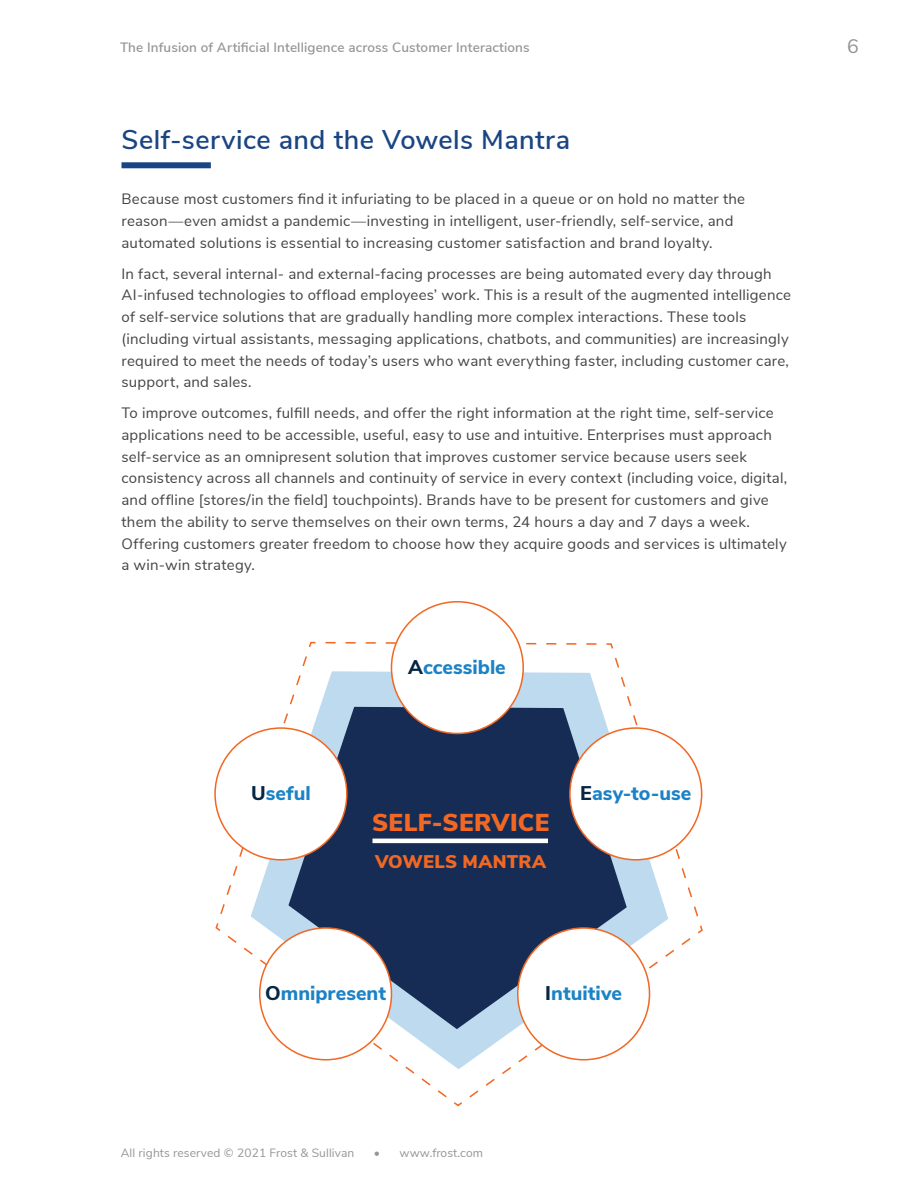
<style>
.page{position:relative;width:918px;height:1188px;background:#fff}
.page>*{position:absolute;margin:0;border:0;box-sizing:border-box;transform-origin:0 0}
.t1{font:600 27px "Nunito Sans";letter-spacing:.015em;color:#1a4583}
.t2{font:900 24.45px "Nunito Sans";letter-spacing:.01em;color:#f26823}
.t3{font:800 19.8px "Nunito Sans";color:#1b82c5}
.t4{font:19.5px "Nunito Sans";color:#939598}
.t5{font:900 18.3px "Nunito Sans";letter-spacing:.01em;color:#f26823}
.Text_body{font:15px/21.8px "Nunito Sans";letter-spacing:.015em;color:#434445}
.t6{font:600 13.5px "Nunito Sans";letter-spacing:.01em;color:#939598}
.t7{font:12px "Nunito Sans";letter-spacing:.01em;color:#939598}
.s1{color:#072643}
</style>
<div class="page">
<div style="left:122px;top:162px;width:89px;height:6px;background:#1a4583"></div>
<svg style="left:215px;top:641px;width:488px;height:466px"></svg>
<svg style="left:251px;top:671px;width:417px;height:398px"></svg>
<svg style="left:288px;top:707px;width:339px;height:322px;background:#2d4165"></svg>
<hr style="left:372px;top:839px;width:176px;height:4px;background:#fff">
<div style="left:391px;top:602px;width:132px;height:131px;background:#fff;border-radius:50%"></div>
<div style="left:570px;top:728px;width:132px;height:132px;background:#fff;border-radius:50%"></div>
<div style="left:518px;top:928px;width:132px;height:132px;background:#fff;border-radius:50%"></div>
<div style="left:260px;top:928px;width:131px;height:132px;background:#fff;border-radius:50%"></div>
<div style="left:215px;top:728px;width:132px;height:132px;background:#fff;border-radius:50%"></div>
<p class="t6" style="left:120px;top:37px;width:411px">The Infusion of Artificial Intelligence across Customer Interactions</p>
<h3 class="t4" style="left:847px;top:32px;width:13px">6</h3>
<h1 class="t1" style="left:122px;top:120px;width:450px">Self-service and the Vowels Mantra</h1>
<p class="Text_body" style="left:122px;top:187px;width:625px">Because most customers find it infuriating to be placed in a queue or on hold no matter the reason—even amidst a pandemic—investing in intelligent, user-friendly, self-service, and automated solutions is essential to increasing customer satisfaction and brand loyalty.</p>
<p class="Text_body" style="left:122px;top:262px;width:671px">In fact, several internal- and external-facing processes are being automated every day through AI-infused technologies to offload employees’ work. This is a result of the augmented intelligence of self-service solutions that are gradually handling more complex interactions. These tools (including virtual assistants, messaging applications, chatbots, and communities) are increasingly required to meet the needs of today’s users who want everything faster, including customer care, support, and sales.</p>
<p class="Text_body" style="left:122px;top:401px;width:667px">To improve outcomes, fulfill needs, and offer the right information at the right time, self-service applications need to be accessible, useful, easy to use and intuitive. Enterprises must approach self-service as an omnipresent solution that improves customer service because users seek consistency across all channels and continuity of service in every context (including voice, digital, and offline [stores/in the field] touchpoints). Brands have to be present for customers and give them the ability to serve themselves on their own terms, 24 hours a day and 7 days a week.<br>Offering customers greater freedom to choose how they acquire goods and services is ultimately a win-win strategy.</p>
<p class="t3" style="left:251px;top:778px;width:61px"><span class="s1">U</span>seful</p>
<p class="t3" style="left:408px;top:653px;width:99px"><span class="s1">A</span>ccessible</p>
<p class="t2" style="left:372px;top:805px;width:179px">SELF-SERVICE</p>
<p class="t5" style="left:375px;top:848px;width:173px">VOWELS MANTRA</p>
<p class="t3" style="left:580px;top:778px;width:113px"><span class="s1">E</span>asy-to-use</p>
<p class="t3" style="left:265px;top:978px;width:123px"><span class="s1">O</span>mnipresent</p>
<p class="t3" style="left:545px;top:978px;width:78px"><span class="s1">I</span>ntuitive</p>
<p class="t7" style="left:121px;top:1145px;width:235px">All rights reserved © 2021 Frost &amp; Sullivan</p>
<p class="t7" style="left:374px;top:1145px;width:111px">• www.frost.com</p>
</div>
